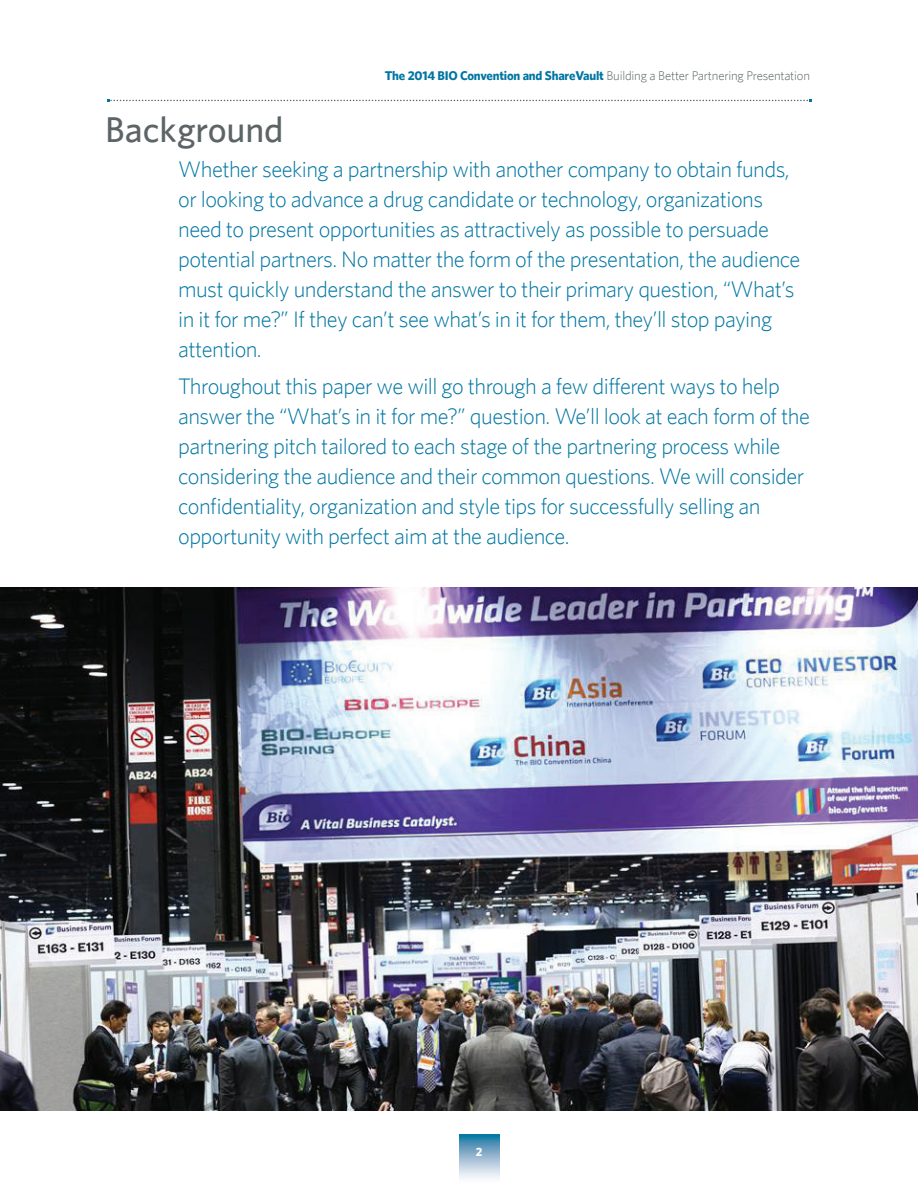
<style>
.page{position:relative;width:918px;height:1188px;background:#fff}
.page>*{position:absolute;margin:0;border:0;box-sizing:border-box;transform-origin:0 0}
.t1{font:500 36px "Whitney";letter-spacing:-.005em;color:#5c6466}
.t2{font:300 22.5px/30px "Whitney";letter-spacing:-.025em;color:#0076a2}
.t3{font:300 12.75px "Whitney";letter-spacing:-.015em;color:#5c6466}
.t4{font:700 12px "Whitney";color:#fff}
.s1{font-weight:700;color:#0076a2}
</style>
<div class="page">
<svg style="left:107px;top:99px;width:704px;height:3px"></svg>
<svg style="left:459px;top:1134px;width:41px;height:45px;background:#8db7cf"></svg>
<img style="left:0;top:588px;width:918px;height:522px">
<h1 class="t1" style="left:105px;top:108px;width:180px">Background</h1>
<p class="t3" style="left:385px;top:68px;width:427px"><span class="s1">The 2014 BIO Convention and ShareVault</span> Building a Better Partnering Presentation</p>
<p class="t2" style="left:178px;top:154px;width:624px">Whether seeking a partnership with another company to obtain funds, or looking to advance a drug candidate or technology, organizations need to present opportunities as attractively as possible to persuade potential partners. No matter the form of the presentation, the audience must quickly understand the answer to their primary question, “What’s in it for me?” If they can’t see what’s in it for them, they’ll stop paying attention.</p>
<p class="t2" style="left:178px;top:371px;width:633px">Throughout this paper we will go through a few different ways to help answer the “What’s in it for me?” question. We’ll look at each form of the partnering pitch tailored to each stage of the partnering process while considering the audience and their common questions. We will consider confidentiality, organization and style tips for successfully selling an opportunity with perfect aim at the audience.</p>
<p class="t4" style="left:476px;top:1144px;width:8px">2</p>
</div>
